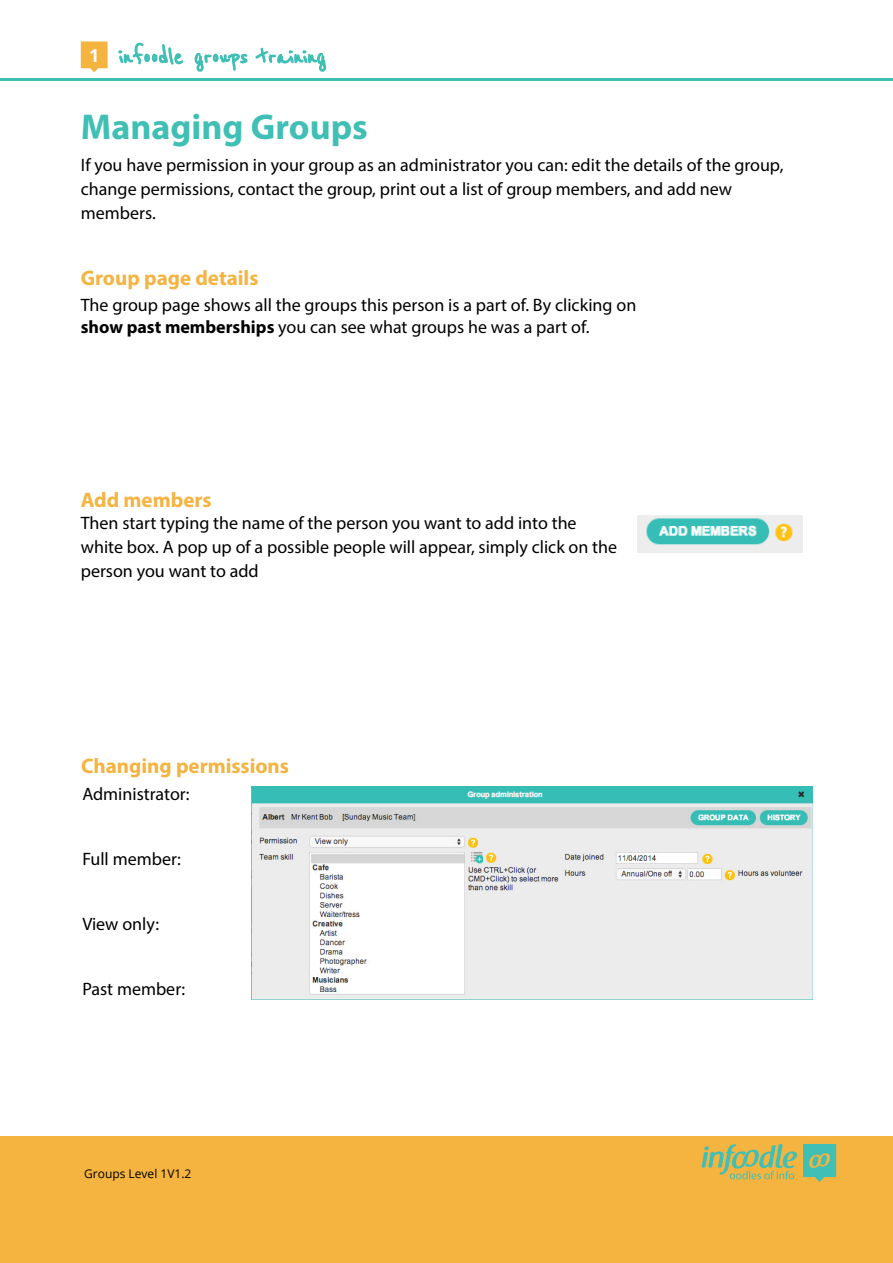
<style>
.page{position:relative;width:893px;height:1263px;background:#fff}
.page>*{position:absolute;margin:0;border:0;box-sizing:border-box;transform-origin:0 0}
.t1{font:700 36px "Myriad Pro";color:#40bfb5}
.t2{font:700 21px "Myriad Pro";color:#f5b340}
.t3{font:18px/24px "Myriad Pro";color:#000}
.t4{font:12px "Open Sans";color:#000}
.s1{font-weight:700}
</style>
<div class="page">
<div style="left:0;top:1136px;width:893px;height:127px;background:#f5b340"></div>
<svg style="left:701px;top:1144px;width:96px;height:35px"></svg>
<svg style="left:803px;top:1144px;width:33px;height:38px"></svg>
<svg style="left:118px;top:42px;width:66px;height:23px"></svg>
<svg style="left:194px;top:47px;width:133px;height:25px"></svg>
<svg style="left:81px;top:41px;width:27px;height:31px"></svg>
<hr style="left:0;top:78px;width:893px;height:3px;background:#40bfb5">
<img style="left:252px;top:786px;width:560px;height:213px">
<img style="left:638px;top:515px;width:164px;height:37px">
<h1 class="t1" style="left:81px;top:103px;width:288px">Managing Groups</h1>
<p class="t3" style="left:81px;top:153px;width:704px">If you have permission in your group as an administrator you can: edit the details of the group, change permissions, contact the group, print out a list of group members, and add new members.</p>
<p class="t2" style="left:81px;top:265px;width:179px">Group page details</p>
<p class="t3" style="left:81px;top:294px;width:557px;line-height:21.6px">The group page shows all the groups this person is a part of. By clicking on <span class="s1">show past memberships</span> you can see what groups he was a part of.</p>
<p class="t2" style="left:81px;top:486px;width:132px">Add members</p>
<p class="t3" style="left:81px;top:511px;width:538px">Then start typing the name of the person you want to add into the white box. A pop up of a possible people will appear, simply click on the person you want to add</p>
<p class="t2" style="left:81px;top:752px;width:210px">Changing permissions</p>
<p class="t3" style="left:82px;top:781px;width:109px">Administrator:</p>
<p class="t3" style="left:82px;top:846px;width:100px">Full member:</p>
<p class="t3" style="left:82px;top:911px;width:78px">View only:</p>
<p class="t3" style="left:82px;top:977px;width:104px">Past member:</p>
<p class="t4" style="left:84px;top:1165px;width:109px">Groups Level 1V1.2</p>
</div>
